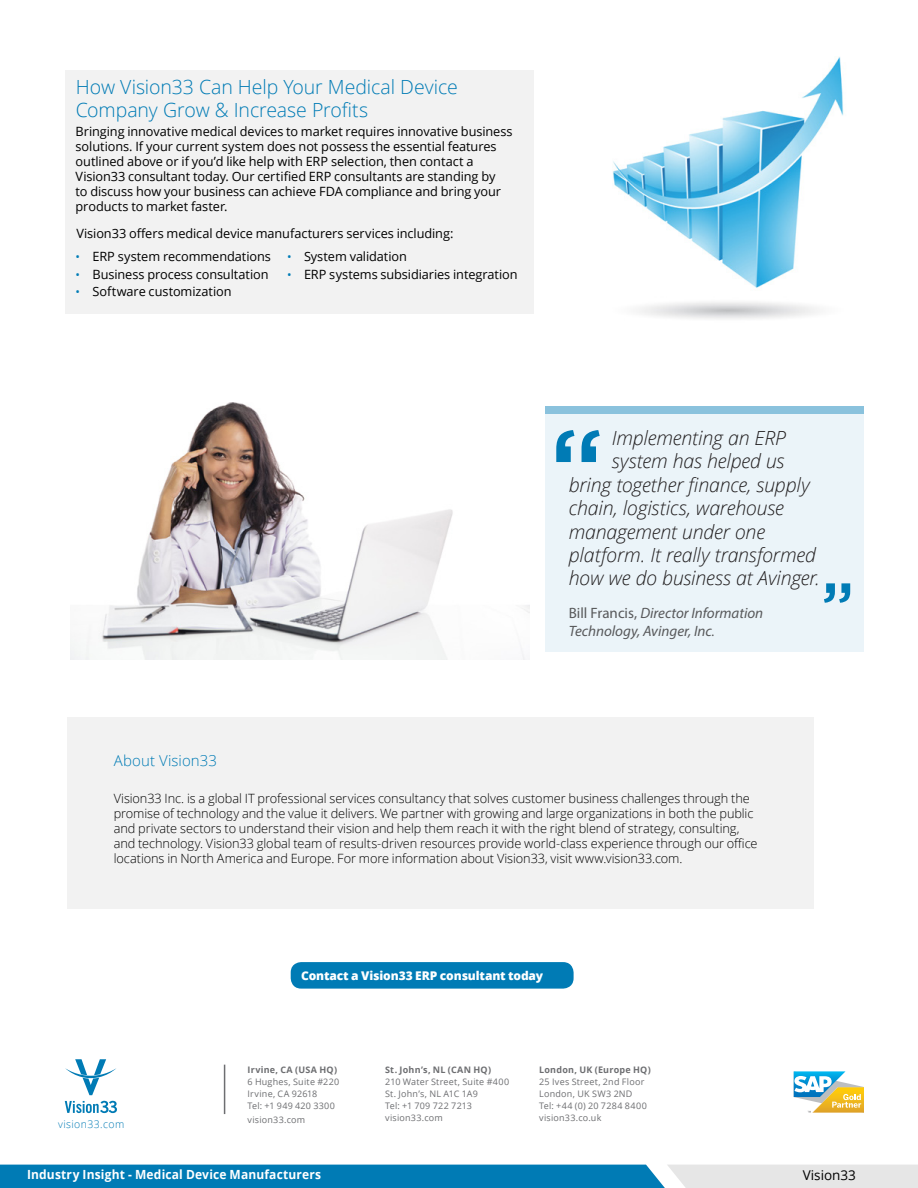
<style>
.page{position:relative;width:918px;height:1188px;background:#fff}
.page>*{position:absolute;margin:0;border:0;box-sizing:border-box;transform-origin:0 0}
.t1{font:italic 300 19.5px "Open Sans";letter-spacing:-.01em;color:#221f20}
.t2{font:300 19.5px/22.5px "Open Sans";letter-spacing:-.005em;color:#007bb5}
.t3{font:italic 15px/18px "Myriad Pro";color:#58595b}
.t4{font:300 15px "Open Sans";letter-spacing:.005em;color:#007bb5}
.t5{font:13.5px "Open Sans";color:#000}
.t6{font:12.75px/15px "Open Sans";letter-spacing:-.005em;color:#000}
.t7{font:300 12.75px/15px "Open Sans";letter-spacing:-.005em;color:#000}
.t8{font:700 12.6px "Open Sans";letter-spacing:.015em;color:#fff;scale:.95 1}
.t9{font:800 12px "Open Sans";letter-spacing:-.01em;color:#fff}
.t10{font:300 10.5px "Open Sans";letter-spacing:.04em;color:#007bb5}
.t11{font:9px/12px "Open Sans";letter-spacing:.025em;color:#6d6e71}
.t12{font:700 9px "Open Sans";letter-spacing:.03em;color:#6d6e71}
.s1{font-size:12px;color:#007cb6}
.s2{font-style:normal}
.s3{font-size:13.5px}
</style>
<div class="page">
<svg style="left:0;top:1165px;width:918px;height:23px;background:#429ac3"></svg>
<div style="left:67px;top:717px;width:747px;height:192px;background:#f2f2f2"></div>
<svg style="left:65px;top:1059px;width:51px;height:36px"></svg>
<svg style="left:65px;top:1101px;width:52px;height:12px"></svg>
<hr style="left:224px;top:1065px;width:1px;height:49px;background:#6d6e71">
<svg style="left:794px;top:1071px;width:70px;height:42px"></svg>
<div style="left:291px;top:962px;width:283px;height:27px;background:#007bb5;border-radius:11px"></div>
<div style="left:65px;top:70px;width:469px;height:244px;background:#f2f2f2"></div>
<div style="left:545px;top:407px;width:319px;height:7px;background:#8ac2dd"></div>
<div style="left:545px;top:414px;width:319px;height:237px;background:#ebf4f9"></div>
<svg style="left:556px;top:430px;width:44px;height:32px"></svg>
<svg style="left:824px;top:583px;width:26px;height:20px"></svg>
<img style="left:70px;top:402px;width:459px;height:258px">
<img style="left:613px;top:57px;width:231px;height:262px">
<h1 class="t2" style="left:76px;top:76px;width:384px">How Vision33 Can Help Your Medical Device<br>Company Grow &amp; Increase Profits</h1>
<p class="t6" style="left:76px;top:123px;width:438px">Bringing innovative medical devices to market requires innovative business solutions. If your current system does not possess the essential features outlined above or if you’d like help with ERP selection, then contact a Vision33 consultant today. Our certified ERP consultants are standing by<br>to discuss how your business can achieve FDA compliance and bring your products to market faster.</p>
<p class="t6" style="left:76px;top:226px;width:378px">Vision33 offers medical device manufacturers services including:</p>
<p class="t6" style="left:287px;top:249px;width:121px"><span class="s1">•</span> System validation</p>
<p class="t6" style="left:287px;top:267px;width:232px"><span class="s1">•</span> ERP systems subsidiaries integration</p>
<p class="t6" style="left:76px;top:249px;width:197px"><span class="s1">•</span> ERP system recommendations</p>
<p class="t6" style="left:76px;top:267px;width:195px"><span class="s1">•</span> Business process consultation</p>
<p class="t6" style="left:76px;top:284px;width:158px"><span class="s1">•</span> Software customization</p>
<h1 class="t1" style="left:612px;top:425px;width:176px">Implementing an ERP</h1>
<h1 class="t1" style="left:612px;top:448px;width:174px">system has helped us</h1>
<h1 class="t1" style="left:569px;top:471px;width:242px">bring together finance, supply</h1>
<h1 class="t1" style="left:569px;top:495px;width:217px">chain, logistics, warehouse</h1>
<h1 class="t1" style="left:569px;top:518px;width:198px">management under one</h1>
<h1 class="t1" style="left:569px;top:542px;width:249px">platform. It really transformed</h1>
<h1 class="t1" style="left:569px;top:565px;width:253px">how we do business at Avinger.</h1>
<p class="t3" style="left:569px;top:604px;width:196px"><span class="s2">Bill Francis,</span> Director Information<br>Technology, Avinger, Inc<span class="s3">.</span></p>
<p class="t4" style="left:114px;top:750px;width:105px">About Vision33</p>
<p class="t7" style="left:114px;top:791px;width:645px">Vision33 Inc. is a global IT professional services consultancy that solves customer business challenges through the promise of technology and the value it delivers. We partner with growing and large organizations in both the public and private sectors to understand their vision and help them reach it with the right blend of strategy, consulting, and technology. Vision33 global team of results-driven resources provide world-class experience through our office locations in North America and Europe. For more information about Vision33, visit www.vision33.com.</p>
<p class="t10" style="left:58px;top:1117px;width:68px">vision33.com</p>
<p class="t9" style="left:301px;top:966px;width:243px">Contact a Vision33 ERP consultant today</p>
<p class="t12" style="left:248px;top:1064px;width:91px">Irvine, CA (USA HQ)</p>
<p class="t11" style="left:248px;top:1076px;width:93px">6 Hughes, Suite #220<br>Irvine, CA 92618<br>Tel: +1 949 420 3300</p>
<p class="t11" style="left:248px;top:1113px;width:59px">vision33.com</p>
<p class="t12" style="left:385px;top:1064px;width:108px">St. John’s, NL (CAN HQ)</p>
<p class="t11" style="left:385px;top:1076px;width:126px">210 Water Street, Suite #400<br>St. John’s, NL A1C 1A9<br>Tel: +1 709 722 7213 vision33.com</p>
<p class="t12" style="left:539px;top:1064px;width:113px">London, UK (Europe HQ)</p>
<p class="t11" style="left:539px;top:1076px;width:109px">25 Ives Street, 2nd Floor<br>London, UK SW3 2ND<br>Tel: +44 (0) 20 7284 8400 vision33.co.uk</p>
<p class="t8" style="left:27px;top:1166px;width:311px">Industry Insight - Medical Device Manufacturers</p>
<p class="t5" style="left:803px;top:1166px;width:55px">Vision33</p>
</div>
